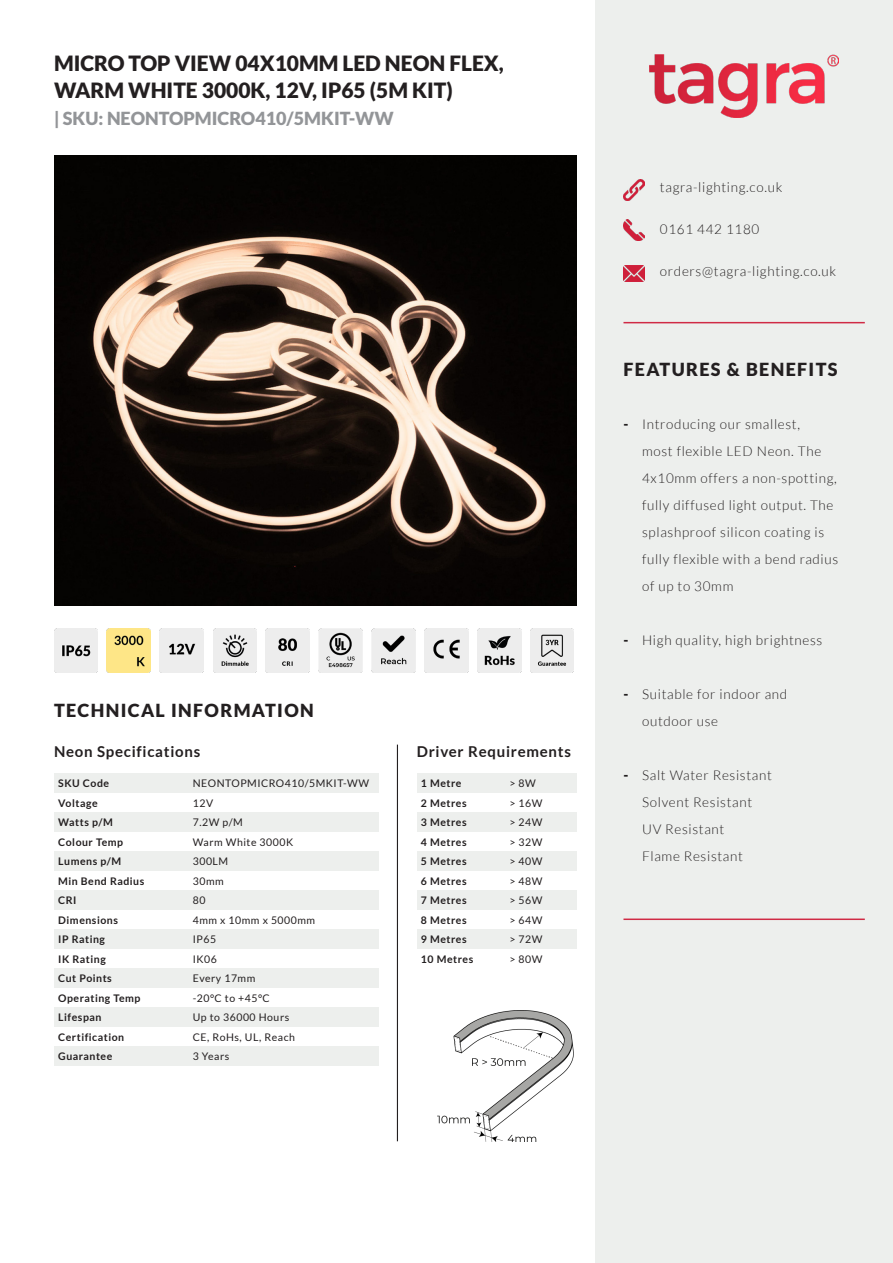
<style>
.page{position:relative;width:893px;height:1263px;background:#fff}
.page>*{position:absolute;margin:0;border:0;box-sizing:border-box;transform-origin:0 0}
.t1{font:900 21px/27px "Lato";color:#231f20}
.t2{font:900 18px "Lato";letter-spacing:.075em;color:#231f20}
.t3{font:900 18px "Lato";color:#939598}
.t4{font:700 15px "Lato";letter-spacing:.05em;color:#231f20}
.t5{font:300 13.5px/27px "Lato";letter-spacing:.05em;color:#231f20}
.t6{font:900 13.5px "Lato";color:#231f20}
.t7{font:700 10.5px "Lato";letter-spacing:.05em;color:#231f20}
.t8{font:10.5px "Lato";letter-spacing:.05em;color:#231f20}
</style>
<div class="page">
<div style="left:595px;top:0;width:298px;height:1263px;background:#edefed"></div>
<img style="left:649px;top:54px;width:190px;height:63px">
<img style="left:623px;top:179px;width:22px;height:21px">
<hr style="left:623px;top:322px;width:242px;height:1px;background:#d02a45">
<img style="left:623px;top:219px;width:22px;height:21px">
<img style="left:623px;top:265px;width:22px;height:17px">
<hr style="left:623px;top:918px;width:242px;height:2px;background:#d02a45">
<img style="left:54px;top:155px;width:523px;height:451px">
<img style="left:54px;top:629px;width:43px;height:43px">
<img style="left:107px;top:629px;width:43px;height:43px">
<img style="left:160px;top:629px;width:43px;height:43px">
<img style="left:213px;top:629px;width:44px;height:43px">
<img style="left:266px;top:629px;width:43px;height:43px">
<img style="left:319px;top:629px;width:43px;height:43px">
<img style="left:372px;top:629px;width:43px;height:43px">
<img style="left:425px;top:629px;width:43px;height:43px">
<img style="left:477px;top:629px;width:44px;height:43px">
<img style="left:530px;top:629px;width:44px;height:43px">
<div style="left:54px;top:774px;width:324px;height:19px;background:#edefed"></div>
<div style="left:54px;top:813px;width:324px;height:19px;background:#edefed"></div>
<div style="left:54px;top:852px;width:324px;height:19px;background:#edefed"></div>
<div style="left:54px;top:891px;width:324px;height:19px;background:#edefed"></div>
<div style="left:54px;top:930px;width:324px;height:19px;background:#edefed"></div>
<div style="left:54px;top:968px;width:324px;height:20px;background:#edefed"></div>
<div style="left:54px;top:1007px;width:324px;height:20px;background:#edefed"></div>
<div style="left:54px;top:1046px;width:324px;height:20px;background:#edefed"></div>
<hr style="left:397px;top:745px;width:1px;height:396px;background:#231f20">
<div style="left:417px;top:774px;width:160px;height:19px;background:#edefed"></div>
<div style="left:417px;top:813px;width:160px;height:19px;background:#edefed"></div>
<div style="left:417px;top:852px;width:160px;height:19px;background:#edefed"></div>
<div style="left:417px;top:891px;width:160px;height:19px;background:#edefed"></div>
<div style="left:417px;top:930px;width:160px;height:19px;background:#edefed"></div>
<img style="left:438px;top:1010px;width:136px;height:131px">
<p class="t1" style="left:54px;top:49px;width:451px">MICRO TOP VIEW 04X10MM LED NEON FLEX,<br>WARM WHITE 3000K, 12V, IP65 (5M KIT)</p>
<p class="t3" style="left:54px;top:108px;width:341px">| SKU: NEONTOPMICRO410/5MKIT-WW</p>
<p class="t2" style="left:54px;top:700px;width:261px">TECHNICAL INFORMATION</p>
<p class="t4" style="left:54px;top:743px;width:148px">Neon Specifications</p>
<p class="t7" style="left:58px;top:777px;width:52px">SKU Code</p>
<p class="t7" style="left:58px;top:797px;width:41px">Voltage</p>
<p class="t7" style="left:58px;top:816px;width:56px">Watts p/M</p>
<p class="t7" style="left:58px;top:836px;width:66px">Colour Temp</p>
<p class="t7" style="left:58px;top:855px;width:64px">Lumens p/M</p>
<p class="t7" style="left:58px;top:875px;width:88px">Min Bend Radius</p>
<p class="t7" style="left:58px;top:894px;width:20px">CRI</p>
<p class="t7" style="left:58px;top:914px;width:61px">Dimensions</p>
<p class="t7" style="left:58px;top:933px;width:48px">IP Rating</p>
<p class="t7" style="left:58px;top:953px;width:49px">IK Rating</p>
<p class="t7" style="left:58px;top:972px;width:55px">Cut Points</p>
<p class="t7" style="left:58px;top:992px;width:84px">Operating Temp</p>
<p class="t7" style="left:58px;top:1011px;width:45px">Lifespan</p>
<p class="t7" style="left:58px;top:1031px;width:67px">Certification</p>
<p class="t7" style="left:58px;top:1050px;width:56px">Guarantee</p>
<p class="t8" style="left:193px;top:777px;width:178px">NEONTOPMICRO410/5MKIT-WW</p>
<p class="t8" style="left:193px;top:797px;width:22px">12V</p>
<p class="t8" style="left:193px;top:816px;width:52px">7.2W p/M</p>
<p class="t8" style="left:193px;top:836px;width:102px">Warm White 3000K</p>
<p class="t8" style="left:193px;top:855px;width:37px">300LM</p>
<p class="t8" style="left:193px;top:875px;width:32px">30mm</p>
<p class="t8" style="left:193px;top:894px;width:14px">80</p>
<p class="t8" style="left:193px;top:914px;width:124px">4mm x 10mm x 5000mm</p>
<p class="t8" style="left:193px;top:933px;width:25px">IP65</p>
<p class="t8" style="left:193px;top:953px;width:26px">IK06</p>
<p class="t8" style="left:193px;top:972px;width:64px">Every 17mm</p>
<p class="t8" style="left:193px;top:992px;width:78px">-20°C to +45°C</p>
<p class="t8" style="left:193px;top:1011px;width:98px">Up to 36000 Hours</p>
<p class="t8" style="left:193px;top:1031px;width:104px">CE, RoHs, UL, Reach</p>
<p class="t8" style="left:193px;top:1050px;width:38px">3 Years</p>
<p class="t4" style="left:417px;top:743px;width:156px">Driver Requirements</p>
<p class="t7" style="left:421px;top:777px;width:42px">1 Metre</p>
<p class="t7" style="left:421px;top:797px;width:47px">2 Metres</p>
<p class="t7" style="left:421px;top:816px;width:47px">3 Metres</p>
<p class="t7" style="left:421px;top:836px;width:47px">4 Metres</p>
<p class="t7" style="left:421px;top:855px;width:47px">5 Metres</p>
<p class="t7" style="left:421px;top:875px;width:47px">6 Metres</p>
<p class="t7" style="left:421px;top:894px;width:47px">7 Metres</p>
<p class="t7" style="left:421px;top:914px;width:47px">8 Metres</p>
<p class="t7" style="left:421px;top:933px;width:47px">9 Metres</p>
<p class="t7" style="left:421px;top:953px;width:54px">10 Metres</p>
<p class="t8" style="left:509px;top:777px;width:28px">&gt; 8W</p>
<p class="t8" style="left:509px;top:797px;width:35px">&gt; 16W</p>
<p class="t8" style="left:509px;top:816px;width:35px">&gt; 24W</p>
<p class="t8" style="left:509px;top:836px;width:35px">&gt; 32W</p>
<p class="t8" style="left:509px;top:855px;width:35px">&gt; 40W</p>
<p class="t8" style="left:509px;top:875px;width:35px">&gt; 48W</p>
<p class="t8" style="left:509px;top:894px;width:35px">&gt; 56W</p>
<p class="t8" style="left:509px;top:914px;width:35px">&gt; 64W</p>
<p class="t8" style="left:509px;top:933px;width:35px">&gt; 72W</p>
<p class="t8" style="left:509px;top:953px;width:35px">&gt; 80W</p>
<p class="t5" style="left:660px;top:173px;width:124px">tagra-lighting.co.uk</p>
<p class="t5" style="left:660px;top:215px;width:101px">0161 442 1180</p>
<p class="t5" style="left:660px;top:257px;width:178px">orders@tagra-lighting.co.uk</p>
<p class="t2" style="left:623px;top:358px;width:216px">FEATURES &amp; BENEFITS</p>
<p class="t6" style="left:623px;top:416px;width:6px">-</p>
<p class="t5" style="left:642px;top:411px;width:198px">Introducing our smallest,<br>most flexible LED Neon. The<br>4x10mm offers a non-spotting, fully diffused light output. The splashproof silicon coating is fully flexible with a bend radius of up to 30mm</p>
<p class="t6" style="left:623px;top:632px;width:6px">-</p>
<p class="t5" style="left:642px;top:627px;width:182px">High quality, high brightness</p>
<p class="t6" style="left:623px;top:686px;width:6px">-</p>
<p class="t5" style="left:642px;top:681px;width:147px">Suitable for indoor and outdoor use</p>
<p class="t6" style="left:623px;top:767px;width:6px">-</p>
<p class="t5" style="left:642px;top:762px;width:131px">Salt Water Resistant</p>
<p class="t5" style="left:642px;top:789px;width:112px">Solvent Resistant</p>
<p class="t5" style="left:642px;top:816px;width:84px">UV Resistant</p>
<p class="t5" style="left:642px;top:843px;width:102px">Flame Resistant</p>
</div>
